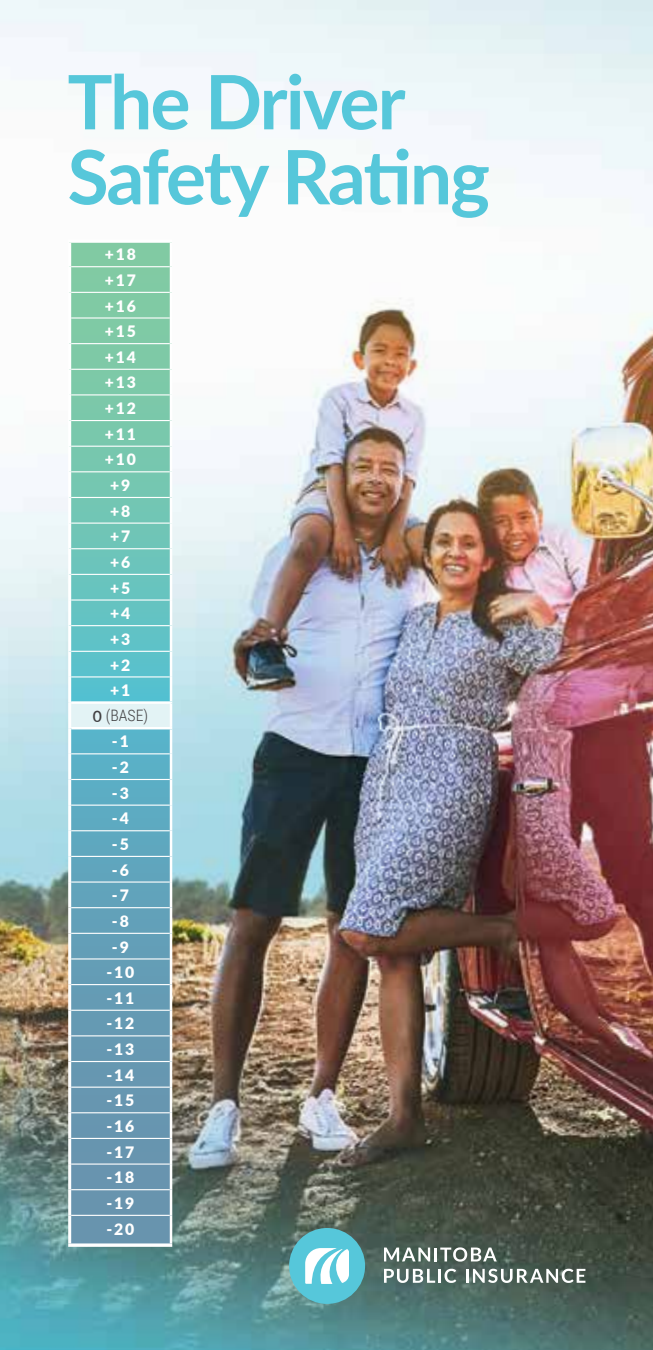
<style>
.page{position:relative;width:653px;height:1350px;background:#fff}
.page>*{position:absolute;margin:0;border:0;box-sizing:border-box;transform-origin:0 0}
.t1{font:700 75px/75px "Lato";letter-spacing:-.03em;color:#56c7da}
.t2{font:900 15.75px/25.8px "Lato";letter-spacing:.12em;color:#fff;text-align:center}
.t3{font:300 15.75px "Roboto Condensed";color:#414042}
.s1{font-family:"Lato";font-weight:600}
</style>
<div class="page">
<img style="left:0;top:0;width:652px;height:1350px">
<svg style="left:71px;top:729px;width:99px;height:514px;background:#65a0b8"></svg>
<svg style="left:71px;top:243px;width:99px;height:458px;background:#73c7b4"></svg>
<div style="left:70px;top:703px;width:101px;height:25px;background:#e3f3f5"></div>
<hr style="left:71px;top:317px;width:99px;height:2px;background:#fff">
<hr style="left:71px;top:343px;width:99px;height:1px;background:#fff">
<hr style="left:71px;top:369px;width:99px;height:1px;background:#fff">
<hr style="left:71px;top:394px;width:99px;height:1px;background:#fff">
<hr style="left:71px;top:420px;width:99px;height:1px;background:#fff">
<hr style="left:71px;top:446px;width:99px;height:1px;background:#fff">
<hr style="left:71px;top:471px;width:99px;height:1px;background:#fff">
<hr style="left:71px;top:497px;width:99px;height:1px;background:#fff">
<hr style="left:71px;top:523px;width:99px;height:1px;background:#fff">
<hr style="left:71px;top:548px;width:99px;height:1px;background:#fff">
<hr style="left:71px;top:574px;width:99px;height:1px;background:#fff">
<hr style="left:71px;top:599px;width:99px;height:2px;background:#fff">
<hr style="left:71px;top:625px;width:99px;height:1px;background:#fff">
<hr style="left:71px;top:651px;width:99px;height:1px;background:#fff">
<hr style="left:71px;top:676px;width:99px;height:2px;background:#fff">
<hr style="left:71px;top:753px;width:99px;height:1px;background:#fff">
<hr style="left:71px;top:779px;width:99px;height:1px;background:#fff">
<hr style="left:71px;top:805px;width:99px;height:1px;background:#fff">
<hr style="left:71px;top:830px;width:99px;height:1px;background:#fff">
<hr style="left:71px;top:856px;width:99px;height:1px;background:#fff">
<hr style="left:71px;top:881px;width:99px;height:2px;background:#fff">
<hr style="left:71px;top:907px;width:99px;height:1px;background:#fff">
<hr style="left:71px;top:933px;width:99px;height:1px;background:#fff">
<hr style="left:71px;top:958px;width:99px;height:2px;background:#fff">
<hr style="left:71px;top:984px;width:99px;height:1px;background:#fff">
<hr style="left:71px;top:1010px;width:99px;height:1px;background:#fff">
<hr style="left:71px;top:1035px;width:99px;height:1px;background:#fff">
<hr style="left:71px;top:1061px;width:99px;height:1px;background:#fff">
<hr style="left:71px;top:1087px;width:99px;height:1px;background:#fff">
<hr style="left:71px;top:1112px;width:99px;height:1px;background:#fff">
<hr style="left:71px;top:1138px;width:99px;height:1px;background:#fff">
<hr style="left:71px;top:1164px;width:99px;height:1px;background:#fff">
<hr style="left:71px;top:1189px;width:99px;height:1px;background:#fff">
<hr style="left:71px;top:1215px;width:99px;height:1px;background:#fff">
<svg style="left:68px;top:1243px;width:104px;height:4px"></svg>
<hr style="left:71px;top:701px;width:101px;height:3px;background:#fff">
<hr style="left:71px;top:727px;width:101px;height:2px;background:#fff">
<hr style="left:170px;top:704px;width:2px;height:23px;background:#fff">
<hr style="left:170px;top:267px;width:2px;height:25px;background:#fff">
<hr style="left:170px;top:292px;width:2px;height:26px;background:#fff">
<hr style="left:170px;top:318px;width:2px;height:26px;background:#fff">
<hr style="left:170px;top:344px;width:2px;height:25px;background:#fff">
<hr style="left:170px;top:369px;width:2px;height:26px;background:#fff">
<hr style="left:170px;top:395px;width:2px;height:26px;background:#fff">
<hr style="left:170px;top:421px;width:2px;height:25px;background:#fff">
<hr style="left:170px;top:446px;width:2px;height:26px;background:#fff">
<hr style="left:170px;top:472px;width:2px;height:25px;background:#fff">
<hr style="left:170px;top:497px;width:2px;height:26px;background:#fff">
<hr style="left:170px;top:523px;width:2px;height:26px;background:#fff">
<hr style="left:170px;top:549px;width:2px;height:25px;background:#fff">
<hr style="left:170px;top:574px;width:2px;height:26px;background:#fff">
<hr style="left:170px;top:600px;width:2px;height:26px;background:#fff">
<hr style="left:170px;top:626px;width:2px;height:25px;background:#fff">
<hr style="left:170px;top:651px;width:2px;height:26px;background:#fff">
<hr style="left:170px;top:677px;width:2px;height:24px;background:#fff">
<hr style="left:170px;top:729px;width:2px;height:25px;background:#fff">
<hr style="left:170px;top:754px;width:2px;height:25px;background:#fff">
<hr style="left:170px;top:779px;width:2px;height:26px;background:#fff">
<hr style="left:170px;top:805px;width:2px;height:26px;background:#fff">
<hr style="left:170px;top:831px;width:2px;height:25px;background:#fff">
<hr style="left:170px;top:856px;width:2px;height:26px;background:#fff">
<hr style="left:170px;top:882px;width:2px;height:26px;background:#fff">
<hr style="left:170px;top:908px;width:2px;height:25px;background:#fff">
<hr style="left:170px;top:933px;width:2px;height:26px;background:#fff">
<hr style="left:170px;top:959px;width:2px;height:26px;background:#fff">
<hr style="left:170px;top:985px;width:2px;height:25px;background:#fff">
<hr style="left:170px;top:1010px;width:2px;height:26px;background:#fff">
<hr style="left:170px;top:1036px;width:2px;height:26px;background:#fff">
<hr style="left:170px;top:1062px;width:2px;height:25px;background:#fff">
<hr style="left:170px;top:1087px;width:2px;height:26px;background:#fff">
<hr style="left:170px;top:1113px;width:2px;height:25px;background:#fff">
<hr style="left:170px;top:1138px;width:2px;height:26px;background:#fff">
<hr style="left:170px;top:1164px;width:2px;height:26px;background:#fff">
<hr style="left:170px;top:1190px;width:2px;height:25px;background:#fff">
<hr style="left:170px;top:1215px;width:2px;height:28px;background:#fff">
<hr style="left:68px;top:267px;width:3px;height:25px;background:#fff">
<hr style="left:68px;top:292px;width:3px;height:26px;background:#fff">
<hr style="left:68px;top:318px;width:3px;height:26px;background:#fff">
<hr style="left:68px;top:344px;width:3px;height:25px;background:#fff">
<hr style="left:68px;top:369px;width:3px;height:26px;background:#fff">
<hr style="left:68px;top:395px;width:3px;height:26px;background:#fff">
<hr style="left:68px;top:421px;width:3px;height:25px;background:#fff">
<hr style="left:68px;top:446px;width:3px;height:26px;background:#fff">
<hr style="left:68px;top:472px;width:3px;height:25px;background:#fff">
<hr style="left:68px;top:497px;width:3px;height:26px;background:#fff">
<hr style="left:68px;top:523px;width:3px;height:26px;background:#fff">
<hr style="left:68px;top:549px;width:3px;height:25px;background:#fff">
<hr style="left:68px;top:574px;width:3px;height:26px;background:#fff">
<hr style="left:68px;top:600px;width:3px;height:26px;background:#fff">
<hr style="left:68px;top:626px;width:3px;height:25px;background:#fff">
<hr style="left:68px;top:651px;width:3px;height:26px;background:#fff">
<hr style="left:68px;top:677px;width:3px;height:26px;background:#fff">
<hr style="left:68px;top:703px;width:3px;height:25px;background:#fff">
<hr style="left:68px;top:728px;width:3px;height:26px;background:#fff">
<hr style="left:68px;top:754px;width:3px;height:25px;background:#fff">
<hr style="left:68px;top:779px;width:3px;height:26px;background:#fff">
<hr style="left:68px;top:805px;width:3px;height:26px;background:#fff">
<hr style="left:68px;top:831px;width:3px;height:25px;background:#fff">
<hr style="left:68px;top:856px;width:3px;height:26px;background:#fff">
<hr style="left:68px;top:882px;width:3px;height:26px;background:#fff">
<hr style="left:68px;top:908px;width:3px;height:25px;background:#fff">
<hr style="left:68px;top:933px;width:3px;height:26px;background:#fff">
<hr style="left:68px;top:959px;width:3px;height:26px;background:#fff">
<hr style="left:68px;top:985px;width:3px;height:25px;background:#fff">
<hr style="left:68px;top:1010px;width:3px;height:26px;background:#fff">
<hr style="left:68px;top:1036px;width:3px;height:26px;background:#fff">
<hr style="left:68px;top:1062px;width:3px;height:25px;background:#fff">
<hr style="left:68px;top:1087px;width:3px;height:26px;background:#fff">
<hr style="left:68px;top:1113px;width:3px;height:25px;background:#fff">
<hr style="left:68px;top:1138px;width:3px;height:26px;background:#fff">
<hr style="left:68px;top:1164px;width:3px;height:26px;background:#fff">
<hr style="left:68px;top:1190px;width:3px;height:25px;background:#fff">
<hr style="left:68px;top:1215px;width:3px;height:28px;background:#fff">
<svg style="left:68px;top:239px;width:104px;height:4px"></svg>
<hr style="left:68px;top:243px;width:3px;height:24px;background:#fff">
<hr style="left:170px;top:243px;width:2px;height:24px;background:#fff">
<hr style="left:71px;top:266px;width:99px;height:1px;background:#fff">
<hr style="left:71px;top:292px;width:99px;height:1px;background:#fff">
<svg style="left:384px;top:1247px;width:112px;height:15px"></svg>
<svg style="left:384px;top:1269px;width:72px;height:14px"></svg>
<svg style="left:466px;top:1269px;width:119px;height:14px"></svg>
<div style="left:289px;top:1228px;width:76px;height:76px;background:#56c7da;border-radius:50%"></div>
<svg style="left:305px;top:1248px;width:44px;height:36px"></svg>
<h1 class="t1" style="left:68px;top:61px;width:424px">The Driver<br>Safety Rating</h1>
<p class="t2" style="left:105px;top:241px;width:33px">+18 +17 +16 +15 +14 +13 +12 +11 +10 +9 +8 +7 +6 +5 +4 +3 +2 +1</p>
<p class="t3" style="left:93px;top:704px;width:57px"><span class="s1">0</span> (BASE)</p>
<p class="t2" style="left:106px;top:728px;width:29px">-1 -2 -3 -4 -5 -6 -7 -8 -9 -10 -11 -12 -13 -14 -15 -16 -17 -18 -19 -20</p>
</div>
